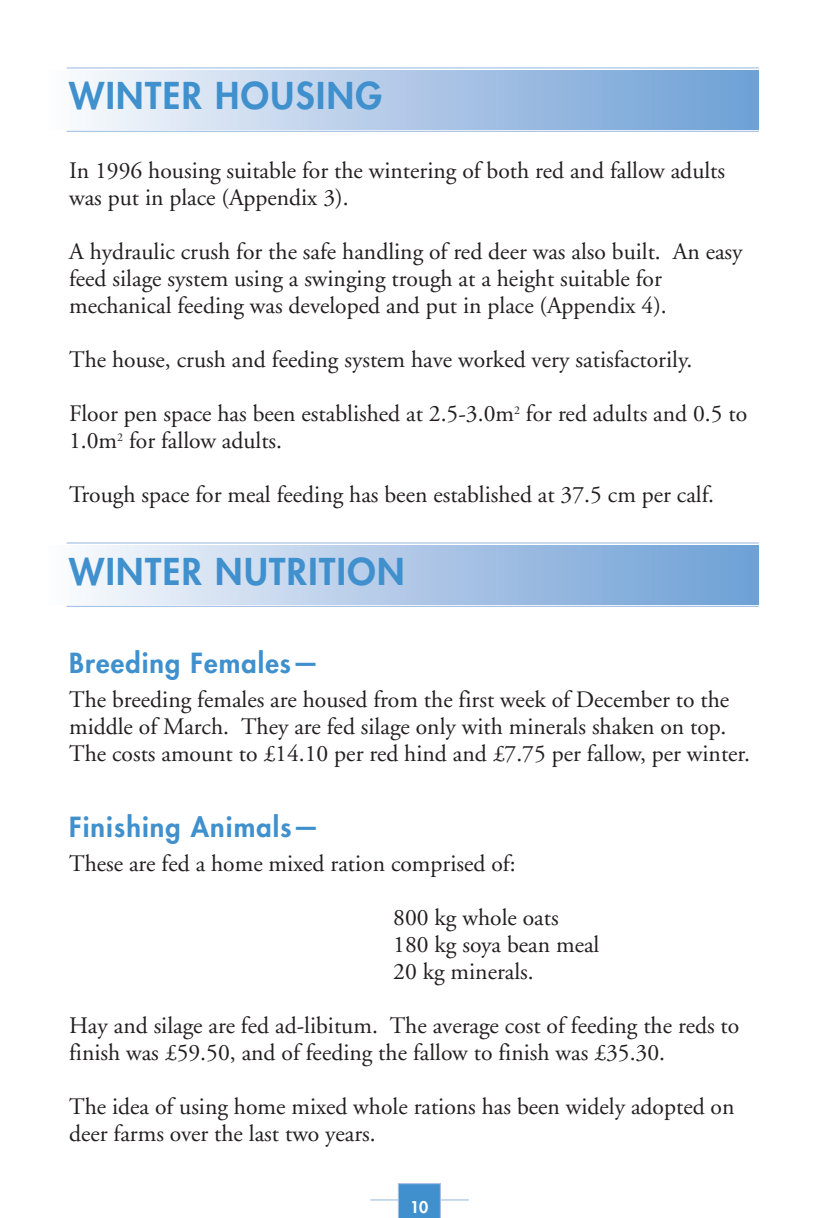
<style>
.page{position:relative;width:826px;height:1218px;background:#fff}
.page>*{position:absolute;margin:0;border:0;box-sizing:border-box;transform-origin:0 0}
.t1{font:800 36px "Futura CE";letter-spacing:.04em;color:#3f90cd}
.t2{font:800 27px "Futura CE";letter-spacing:.04em;color:#3f90cd}
.t3{font:23.62px/27px "Adobe Garamond";color:#231f20}
.t4{font:800 15.75px "Futura CE";color:#fff}
</style>
<div class="page">
<hr style="left:370px;top:1199px;width:99px;height:1px;background:#a1bee3">
<svg style="left:398px;top:1183px;width:43px;height:35px;background:#4793ce"></svg>
<div style="left:49px;top:70px;width:710px;height:59px;background:linear-gradient(to right,#faf9fd,#6c9ed4)"></div>
<hr style="left:67px;top:131px;width:692px;height:1px;background:#a1bee3">
<hr style="left:67px;top:67px;width:692px;height:1px;background:#a1bee3">
<div style="left:49px;top:545px;width:710px;height:59px;background:linear-gradient(to right,#faf9fd,#6c9ed4)"></div>
<hr style="left:67px;top:606px;width:692px;height:1px;background:#a1bee3">
<hr style="left:67px;top:542px;width:692px;height:2px;background:#a1bee3">
<h1 class="t1" style="left:69px;top:78px;width:314px">WINTER HOUSING</h1>
<p class="t3" style="left:69px;top:159px;width:657px">In 1996 housing suitable for the wintering of both red and fallow adults was put in place (Appendix 3).</p>
<p class="t3" style="left:69px;top:240px;width:675px">A hydraulic crush for the safe handling of red deer was also built. An easy feed silage system using a swinging trough at a height suitable for mechanical feeding was developed and put in place (Appendix 4).</p>
<p class="t3" style="left:69px;top:348px;width:624px">The house, crush and feeding system have worked very satisfactorily.</p>
<p class="t3" style="left:69px;top:402px;width:679px">Floor pen space has been established at 2.5-3.0m<sup>2</sup> for red adults and 0.5 to<br>1.0m<sup>2</sup> for fallow adults.</p>
<p class="t3" style="left:69px;top:483px;width:646px">Trough space for meal feeding has been established at 37.5 cm per calf.</p>
<h1 class="t1" style="left:69px;top:555px;width:337px">WINTER NUTRITION</h1>
<p class="t2" style="left:69px;top:650px;width:251px">Breeding Females—</p>
<p class="t3" style="left:69px;top:688px;width:682px">The breeding females are housed from the first week of December to the middle of March. They are fed silage only with minerals shaken on top.<br>The costs amount to £14.10 per red hind and £7.75 per fallow, per winter.</p>
<p class="t2" style="left:69px;top:814px;width:252px">Finishing Animals—</p>
<p class="t3" style="left:69px;top:852px;width:448px">These are fed a home mixed ration comprised of:</p>
<p class="t3" style="left:393px;top:906px;width:208px">800 kg whole oats<br>180 kg soya bean meal<br>20 kg minerals.</p>
<p class="t3" style="left:69px;top:1014px;width:671px">Hay and silage are fed ad-libitum. The average cost of feeding the reds to finish was £59.50, and of feeding the fallow to finish was £35.30.</p>
<p class="t3" style="left:69px;top:1095px;width:667px">The idea of using home mixed whole rations has been widely adopted on deer farms over the last two years.</p>
<p class="t4" style="left:410px;top:1200px;width:20px">10</p>
</div>
